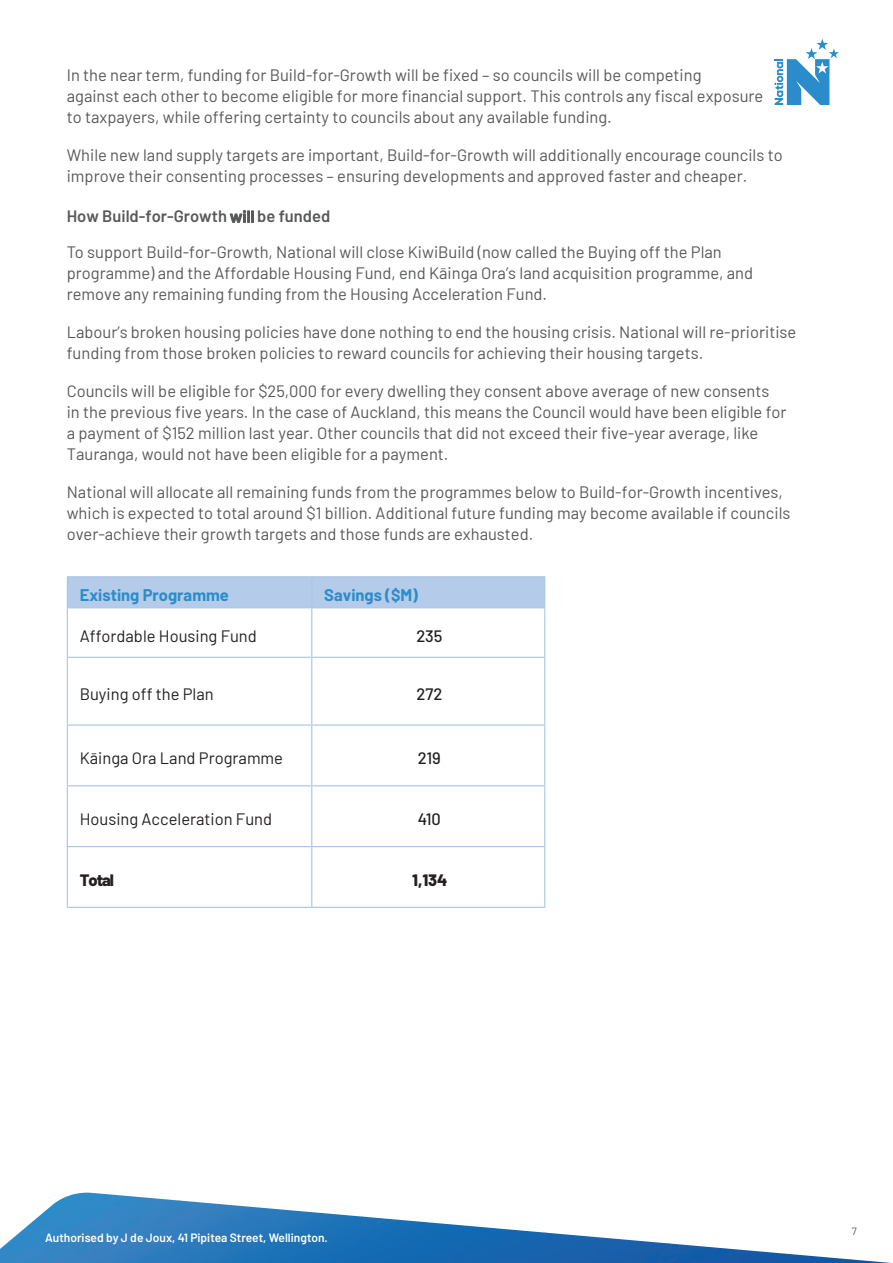
<style>
.page{position:relative;width:893px;height:1263px;background:#fff}
.page>*{position:absolute;margin:0;border:0;box-sizing:border-box;transform-origin:0 0}
.Barlow_Body{font:16.5px/21px "Barlow";color:#57585a}
.t1{font:16.5px "Barlow";color:#231f20}
.t2{font:700 16.5px "Barlow";color:#2a8ccb}
.t3{font:500 16.5px "Barlow";letter-spacing:-.01em;color:#231f20}
.t4{font:800 16.5px "Barlow";letter-spacing:-.06em;color:#231f20}
.t5{font:800 16.5px "Barlow";color:#231f20}
.Barlow_Body-2{font:600 12px "Barlow";color:#fff}
.Barlow_Body-3{font:10.5px "Barlow";color:#57585a}
.s1{font-weight:600}
.s2{font-style:inherit}
</style>
<div class="page">
<svg style="left:774px;top:39px;width:65px;height:66px"></svg>
<div style="left:68px;top:577px;width:476px;height:30px;background:#b4cce9"></div>
<hr style="left:67px;top:576px;width:245px;height:1px;background:#abc6e7">
<hr style="left:67px;top:577px;width:1px;height:30px;background:#abc6e7">
<hr style="left:312px;top:576px;width:233px;height:1px;background:#abc6e7">
<hr style="left:311px;top:577px;width:1px;height:30px;background:#abc6e7">
<hr style="left:544px;top:577px;width:1px;height:30px;background:#abc6e7">
<hr style="left:67px;top:607px;width:245px;height:1px;background:#abc6e7">
<hr style="left:67px;top:608px;width:1px;height:49px;background:#abc6e7">
<hr style="left:312px;top:607px;width:233px;height:1px;background:#abc6e7">
<hr style="left:311px;top:608px;width:1px;height:49px;background:#abc6e7">
<hr style="left:544px;top:608px;width:1px;height:49px;background:#abc6e7">
<hr style="left:67px;top:657px;width:245px;height:1px;background:#abc6e7">
<hr style="left:67px;top:658px;width:1px;height:66px;background:#abc6e7">
<hr style="left:312px;top:657px;width:233px;height:1px;background:#abc6e7">
<hr style="left:311px;top:658px;width:1px;height:66px;background:#abc6e7">
<hr style="left:544px;top:658px;width:1px;height:66px;background:#abc6e7">
<hr style="left:67px;top:724px;width:245px;height:2px;background:#abc6e7">
<hr style="left:67px;top:726px;width:1px;height:59px;background:#abc6e7">
<hr style="left:312px;top:724px;width:233px;height:2px;background:#abc6e7">
<hr style="left:311px;top:726px;width:1px;height:59px;background:#abc6e7">
<hr style="left:544px;top:726px;width:1px;height:59px;background:#abc6e7">
<hr style="left:67px;top:785px;width:245px;height:1px;background:#abc6e7">
<hr style="left:67px;top:786px;width:1px;height:60px;background:#abc6e7">
<hr style="left:312px;top:785px;width:233px;height:1px;background:#abc6e7">
<hr style="left:311px;top:786px;width:1px;height:60px;background:#abc6e7">
<hr style="left:544px;top:786px;width:1px;height:60px;background:#abc6e7">
<hr style="left:67px;top:846px;width:245px;height:1px;background:#abc6e7">
<hr style="left:67px;top:847px;width:1px;height:60px;background:#abc6e7">
<hr style="left:312px;top:846px;width:233px;height:1px;background:#abc6e7">
<hr style="left:311px;top:847px;width:1px;height:60px;background:#abc6e7">
<hr style="left:544px;top:847px;width:1px;height:60px;background:#abc6e7">
<hr style="left:67px;top:907px;width:245px;height:1px;background:#abc6e7">
<hr style="left:312px;top:907px;width:233px;height:1px;background:#abc6e7">
<img style="left:0;top:1193px;width:179px;height:70px">
<img style="left:179px;top:1200px;width:62px;height:63px">
<img style="left:133px;top:1229px;width:80px;height:34px">
<img style="left:240px;top:1206px;width:122px;height:57px">
<img style="left:362px;top:1216px;width:62px;height:47px">
<img style="left:423px;top:1222px;width:122px;height:41px">
<img style="left:545px;top:1232px;width:61px;height:31px">
<img style="left:523px;top:1247px;width:39px;height:16px">
<img style="left:606px;top:1238px;width:62px;height:25px">
<img style="left:668px;top:1243px;width:122px;height:20px">
<img style="left:790px;top:1254px;width:61px;height:9px">
<img style="left:851px;top:1259px;width:40px;height:4px">
<p class="Barlow_Body" style="left:67px;top:63px;width:698px">In the near term, funding for Build-for-Growth will be fixed – so councils will be competing<br>against each other to become eligible for more financial support. This controls any fiscal exposure to taxpayers, while offering certainty to councils about any available funding.</p>
<p class="Barlow_Body" style="left:67px;top:143px;width:717px">While new land supply targets are important, Build-for-Growth will additionally encourage councils to improve their consenting processes – ensuring developments and approved faster and cheaper.</p>
<p class="Barlow_Body" style="left:67px;top:197px;width:657px;line-height:35.5px"><span class="s1">How Build-for-Growth</span> <span class="s1">will</span> <span class="s1">be funded<br></span>To support Build-for-Growth, National will close KiwiBuild (now called the Buying off the Plan</p>
<p class="Barlow_Body" style="left:67px;top:261px;width:688px">programme) and the Affordable Housing Fund, end <span class="s2">Kāinga Ora</span>’s land acquisition programme, and remove any remaining funding from the Housing Acceleration Fund.</p>
<p class="Barlow_Body" style="left:67px;top:320px;width:731px">Labour’s broken housing policies have done nothing to end the housing crisis. National will re-prioritise funding from those broken policies to reward <span class="s2">c</span>ouncils for achieving their housing targets.</p>
<p class="Barlow_Body" style="left:67px;top:379px;width:721px">Councils will be eligible for $25,000 for every dwelling they consent above average of new consents in the previous five years. In the case of Auckland, this means the Council would have been eligible for a payment of $152 million last year. Other <span class="s2">c</span>ouncils that did not exceed their five-year average, like Tauranga, would not have been eligible for a payment.</p>
<p class="Barlow_Body" style="left:67px;top:480px;width:725px">National will allocate all remaining funds from the programmes below to Build-for-Growth incentives, which is expected to total around $1 billion. Additional future funding may become available if <span class="s2">c</span>ouncils over-achieve their growth targets and those funds are exhausted.</p>
<p class="t2" style="left:80px;top:583px;width:151px">Existing Programme</p>
<p class="t2" style="left:324px;top:583px;width:95px">Savings ($M)</p>
<p class="t1" style="left:80px;top:624px;width:179px">Affordable Housing Fund</p>
<p class="t3" style="left:416px;top:624px;width:27px">235</p>
<p class="t1" style="left:80px;top:682px;width:135px">Buying off the Plan</p>
<p class="t3" style="left:416px;top:682px;width:27px">272</p>
<p class="t1" style="left:80px;top:746px;width:205px">Kāinga Ora Land Programme</p>
<p class="t3" style="left:418px;top:746px;width:25px">219</p>
<p class="t1" style="left:80px;top:807px;width:194px">Housing Acceleration Fund</p>
<p class="t3" style="left:418px;top:807px;width:25px">410</p>
<p class="t4" style="left:80px;top:868px;width:36px">Total</p>
<p class="t5" style="left:412px;top:868px;width:37px">1,134</p>
<p class="Barlow_Body-2" style="left:45px;top:1228px;width:284px">Authorised by J de Joux, 41 Pipitea Street, Wellington.</p>
<p class="Barlow_Body-3" style="left:852px;top:1224px;width:6px">7</p>
</div>
